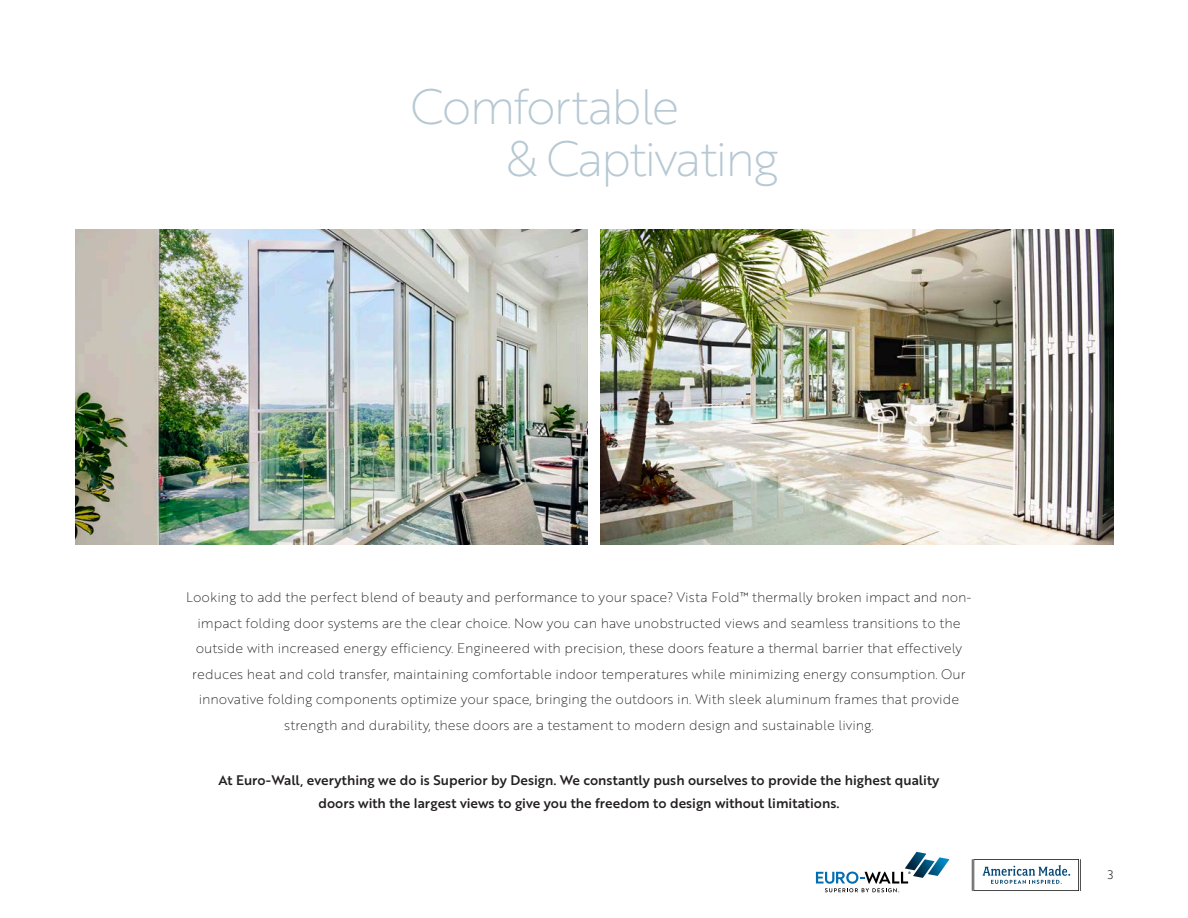
<style>
.page{position:relative;width:1188px;height:918px;background:#fff}
.page>*{position:absolute;margin:0;border:0;box-sizing:border-box;transform-origin:0 0}
.t1{font:48.3px "Brother 1816 Thin";letter-spacing:-.05em;color:#b6c8d3}
.t2{font:13.5px/25.5px "Brother 1816 Thin";color:#231f20;text-align:center}
.t3{font:13.5px/22.5px "Brother 1816 Medium";color:#231f20;text-align:center}
.t4{font:12px "Brother 1816 Light";color:#231f20}
</style>
<div class="page">
<img style="left:75px;top:229px;width:513px;height:315px">
<img style="left:601px;top:229px;width:513px;height:315px">
<svg style="left:816px;top:852px;width:133px;height:41px"></svg>
<svg style="left:972px;top:859px;width:109px;height:32px"></svg>
<p class="t1" style="left:410px;top:71px;width:271px">Comfortable</p>
<p class="t1" style="left:507px;top:124px;width:273px">&amp; Captivating</p>
<p class="t2" style="left:186px;top:584px;width:787px">Looking to add the perfect blend of beauty and performance to your space? Vista Fold™ thermally broken impact and non&shy;impact folding door systems are the clear choice. Now you can have unobstructed views and seamless transitions to the outside with increased energy efficiency. Engineered with precision, these doors feature a thermal barrier that effectively reduces heat and cold transfer, maintaining comfortable indoor temperatures while minimizing energy consumption. Our innovative folding components optimize your space, bringing the outdoors in. With sleek aluminum frames that provide strength and durability, these doors are a testament to modern design and sustainable living.</p>
<p class="t3" style="left:219px;top:769px;width:722px">At Euro-Wall, everything we do is Superior by Design. We constantly push ourselves to provide the highest quality doors with the largest views to give you the freedom to design without limitations.</p>
<p class="t4" style="left:1108px;top:866px;width:7px">3</p>
</div>
